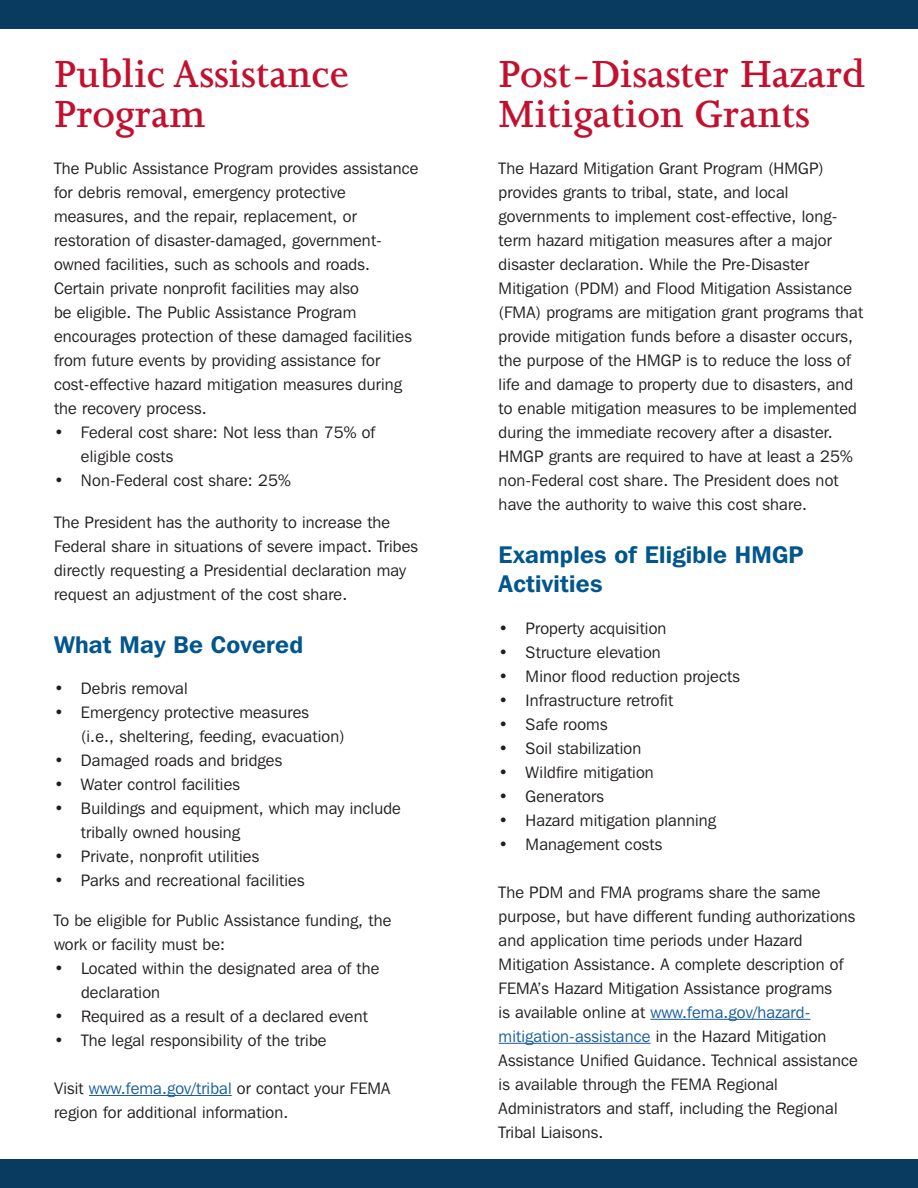
<style>
.page{position:relative;width:918px;height:1188px;background:#fff}
.page>*{position:absolute;margin:0;border:0;box-sizing:border-box;transform-origin:0 0}
.t1{font:600 43.5px/40.5px "Joanna";color:#c3102f}
.t2{font:600 24px/28.8px "Franklin Gothic IT Cby BT";letter-spacing:.01em;color:#00568d}
.t3{font:16.5px/24px "Franklin Gothic IT Cby BT";letter-spacing:.01em;color:#231f20}
.s1{color:#175d9e}
</style>
<div class="page">
<hr style="left:89px;top:1095px;width:143px;height:1px;background:#175d9e">
<hr style="left:650px;top:1019px;width:160px;height:1px;background:#175d9e">
<hr style="left:499px;top:1043px;width:152px;height:1px;background:#175d9e">
<div style="left:0;top:0;width:918px;height:28px;background:#093a5f"></div>
<div style="left:0;top:1160px;width:918px;height:28px;background:#093a5f"></div>
<h1 class="t1" style="left:54px;top:53px;width:296px">Public Assistance<br>Program</h1>
<p class="t3" style="left:54px;top:156px;width:366px">The Public Assistance Program provides assistance for debris removal, emergency protective measures, and the repair, replacement, or restoration of disaster-damaged, government&shy;owned facilities, such as schools and roads.<br>Certain private nonprofit facilities may also<br>be eligible. The Public Assistance Program encourages protection of these damaged facilities from future events by providing assistance for cost-effective hazard mitigation measures during the recovery process.<br>•</p>
<p class="t3" style="left:81px;top:420px;width:296px">Federal cost share: Not less than 75% of eligible costs</p>
<p class="t3" style="left:81px;top:468px;width:211px">Non-Federal cost share: 25%</p>
<p class="t3" style="left:54px;top:510px;width:366px">The President has the authority to increase the Federal share in situations of severe impact. Tribes directly requesting a Presidential declaration may request an adjustment of the cost share.</p>
<h2 class="t2" style="left:54px;top:630px;width:251px">What May Be Covered</h2>
<p class="t3" style="left:54px;top:676px;width:11px">• •</p>
<p class="t3" style="left:54px;top:468px;width:11px">•</p>
<p class="t3" style="left:81px;top:676px;width:108px">Debris removal</p>
<p class="t3" style="left:81px;top:700px;width:265px">Emergency protective measures (i.e., sheltering, feeding, evacuation)</p>
<p class="t3" style="left:81px;top:748px;width:203px">Damaged roads and bridges</p>
<p class="t3" style="left:81px;top:772px;width:161px">Water control facilities</p>
<p class="t3" style="left:81px;top:796px;width:321px">Buildings and equipment, which may include tribally owned housing</p>
<p class="t3" style="left:81px;top:844px;width:180px">Private, nonprofit utilities</p>
<p class="t3" style="left:81px;top:868px;width:225px">Parks and recreational facilities</p>
<p class="t3" style="left:54px;top:908px;width:339px">To be eligible for Public Assistance funding, the work or facility must be:<br>•</p>
<p class="t3" style="left:54px;top:748px;width:11px;text-align:justify">• • •</p>
<p class="t3" style="left:54px;top:844px;width:11px">• •</p>
<p class="t3" style="left:81px;top:956px;width:300px">Located within the designated area of the declaration</p>
<p class="t3" style="left:81px;top:1004px;width:288px">Required as a result of a declared event</p>
<p class="t3" style="left:81px;top:1028px;width:247px">The legal responsibility of the tribe</p>
<p class="t3" style="left:54px;top:1076px;width:338px">Visit <span class="s1">www.fema.gov/tribal</span> or contact your FEMA region for additional information.</p>
<p class="t3" style="left:54px;top:1004px;width:11px">• •</p>
<h1 class="t1" style="left:499px;top:53px;width:368px">Post-Disaster Hazard<br>Mitigation Grants</h1>
<p class="t3" style="left:499px;top:156px;width:366px">The Hazard Mitigation Grant Program (HMGP) provides grants to tribal, state, and local governments to implement cost-effective, long&shy;term hazard mitigation measures after a major disaster declaration. While the Pre-Disaster Mitigation (PDM) and Flood Mitigation Assistance (FMA) programs are mitigation grant programs that provide mitigation funds before a disaster occurs, the purpose of the HMGP is to reduce the loss of life and damage to property due to disasters, and to enable mitigation measures to be implemented during the immediate recovery after a disaster.<br>HMGP grants are required to have at least a 25% non-Federal cost share. The President does not have the authority to waive this cost share.</p>
<h2 class="t2" style="left:499px;top:540px;width:306px">Examples of Eligible HMGP<br>Activities</h2>
<p class="t3" style="left:499px;top:616px;width:11px;text-align:justify">• • • • • • • • • •</p>
<p class="t3" style="left:526px;top:616px;width:142px">Property acquisition</p>
<p class="t3" style="left:526px;top:640px;width:137px">Structure elevation</p>
<p class="t3" style="left:526px;top:664px;width:216px">Minor flood reduction projects</p>
<p class="t3" style="left:526px;top:688px;width:149px">Infrastructure retrofit</p>
<p class="t3" style="left:526px;top:712px;width:83px">Safe rooms</p>
<p class="t3" style="left:526px;top:736px;width:117px">Soil stabilization</p>
<p class="t3" style="left:526px;top:760px;width:130px">Wildfire mitigation</p>
<p class="t3" style="left:526px;top:784px;width:80px">Generators</p>
<p class="t3" style="left:526px;top:808px;width:192px">Hazard mitigation planning</p>
<p class="t3" style="left:526px;top:832px;width:138px">Management costs</p>
<p class="t3" style="left:499px;top:880px;width:361px">The PDM and FMA programs share the same purpose, but have different funding authorizations and application time periods under Hazard Mitigation Assistance. A complete description of FEMA’s Hazard Mitigation Assistance programs<br>is available online at <span class="s1">www.fema.gov/hazard&shy;mitigation-assistance</span> in the Hazard Mitigation Assistance Unified Guidance. Technical assistance is available through the FEMA Regional Administrators and staff, including the Regional Tribal Liaisons.</p>
</div>
